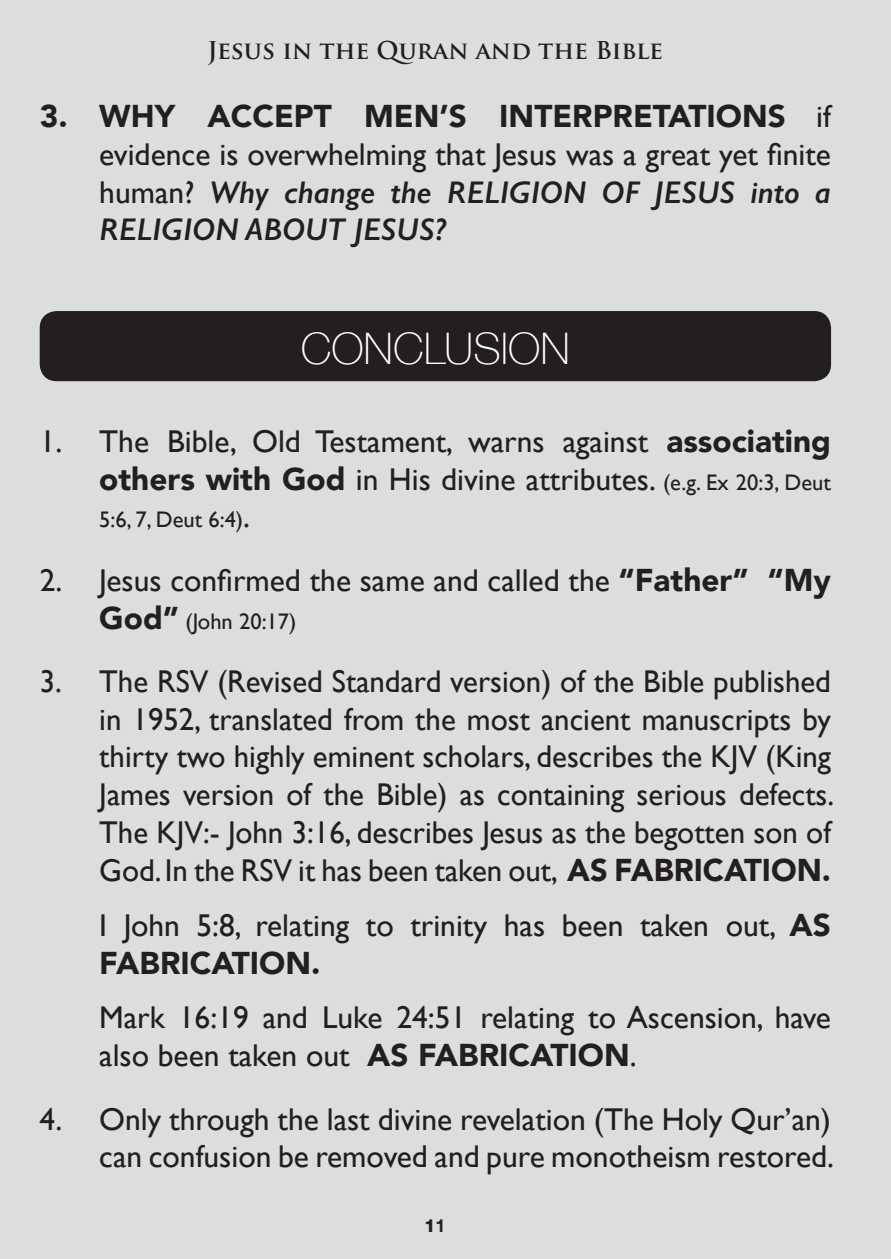
<style>
.page{position:relative;width:891px;height:1259px;background:#fff}
.page>*{position:absolute;margin:0;border:0;box-sizing:border-box;transform-origin:0 0}
.t1{font:100 43.5px "Helvetica Neue";color:#fff}
.t2{font:31.5px/37.8px "Gill Sans";color:#231f20;text-align:justify}
.t3{font:900 31.5px "Avenir";color:#231f20}
.t4{font:700 24px "Trajan Pro";color:#231f20}
.t5{font:22.5px "Gill Sans";color:#231f20}
.t6{font:800 18px "Helvetica Neue";color:#231f20}
.s1{font-family:"Gill Sans";font-weight:400}
.s2{font-weight:600;font-style:italic}
.s3{font-family:"Avenir";font-weight:900}
.s4{font-size:22.5px}
.s5{font-size:31.5px}
.s6{font-family:"Avenir";font-weight:900;font-size:31.5px}
.s7{font-weight:700}
</style>
<div class="page">
<div style="left:0;top:0;width:890px;height:1259px;background:#dcdddf"></div>
<div style="left:40px;top:311px;width:791px;height:70px;background:#231f20;border-radius:17px"></div>
<p class="t4" style="left:207px;top:35px;width:457px">Jesus in the Quran and the Bible</p>
<p class="t3" style="left:40px;top:97px;width:792px">3. WHY ACCEPT MEN’S INTERPRETATIONS <span class="s1">if</span></p>
<p class="t2" style="left:99px;top:135px;width:733px">evidence is overwhelming that Jesus was a great yet finite human? <span class="s2">Why change the RELIGION OF JESUS into a RELIGION ABOUT JESUS?</span></p>
<h1 class="t1" style="left:301px;top:316px;width:271px">CONCLUSION</h1>
<p class="t2" style="left:40px;top:422px;width:792px;text-align:right">1. The Bible, Old Testament, warns against <span class="s3">associating others with God</span> in His divine attributes. <span class="s4">(e.g. Ex 20:3, Deut</span></p>
<p class="t5" style="left:99px;top:506px;width:152px">5:6, 7, Deut 6:4)<span class="s5">.</span></p>
<p class="t2" style="left:40px;top:561px;width:792px">2. Jesus confirmed the same and called the <span class="s3">“Father” “My</span></p>
<p class="t5" style="left:99px;top:608px;width:199px"><span class="s6">God”</span> (John 20:17)</p>
<p class="t2" style="left:99px;top:662px;width:736px;text-indent:-60px">3. The RSV (Revised Standard version) of the Bible published in 1952, translated from the most ancient manuscripts by thirty two highly eminent scholars, describes the KJV (King James version of the Bible) as containing serious defects.<br>The KJV:- John 3:16, describes Jesus as the begotten son of God. In the RSV it has been taken out, <span class="s3">AS FABRICATION.</span></p>
<p class="t2" style="left:99px;top:906px;width:733px">I John 5:8, relating to trinity has been taken out, <span class="s3">AS</span></p>
<p class="t3" style="left:99px;top:943px;width:223px">FABRICATION.</p>
<p class="t2" style="left:99px;top:998px;width:733px">Mark 16:19 and Luke 24:51 relating to Ascension, have also been taken out <span class="s3">AS FABRICATION</span>.</p>
<p class="t2" style="left:40px;top:1099px;width:796px;text-align:right">4. Only through the last divine revelation (The Holy Qur’an) can confusion be removed and pure monotheism restored.</p>
<p class="t6" style="left:424px;top:1215px;width:23px">1<span class="s7">1</span></p>
</div>
